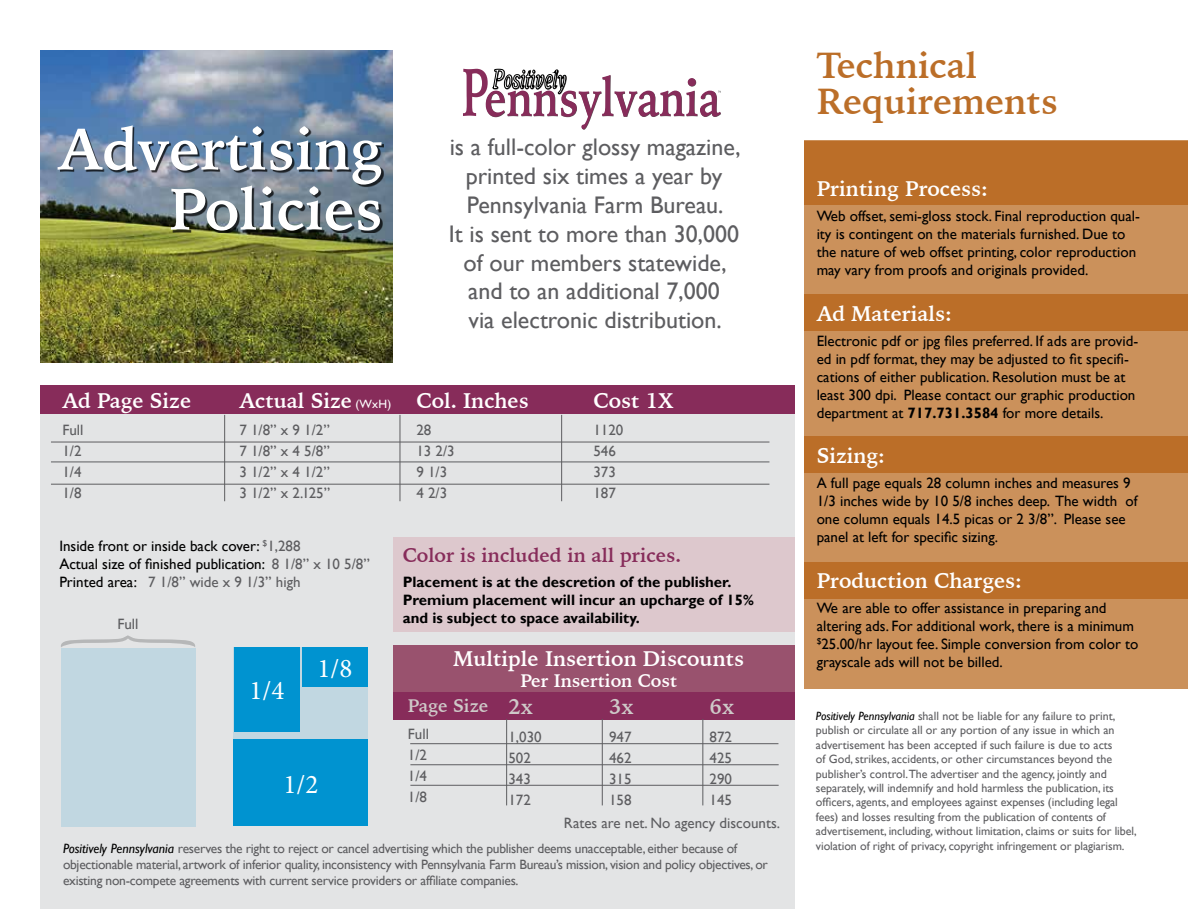
<style>
.page{position:relative;width:1188px;height:918px;background:#fff}
.page>*{position:absolute;margin:0;border:0;box-sizing:border-box;transform-origin:0 0}
.t1{font:700 58.5px/60px "Iowan Old Style BT";color:#fff;text-align:right}
.t2{font:700 36px/36px "Iowan Old Style BT";color:#bb6e28}
.t3{font:27px "Minion Pro";color:#fff}
.t4{font:24px/28.8px "Gill Sans";color:#5d5d60;text-align:center}
.t5{font:700 21px "Iowan Old Style BT";color:#fff}
.t6{font:700 21px "Iowan Old Style BT";color:#cec9c8}
.t7{font:700 19.5px "Iowan Old Style BT";color:#872c5a}
.t8{font:700 18px "Iowan Old Style BT";color:#fff}
.t9{font:700 18px "Iowan Old Style BT";color:#cec9c8}
.t10{font:15px/18px "Gill Sans";color:#000}
.t11{font:15px/21px "Gill Sans";color:#5d5d60}
.t12{font:700 15px/18px "Gill Sans";color:#000}
.t13{font:13.5px/16.2px "Gill Sans";letter-spacing:-.02em;color:#5d5d60}
.t14{font:12px/14.4px "Gill Sans";letter-spacing:-.005em;color:#5d5d60}
.s1{font-family:"Gill Sans";font-weight:400;font-size:12px}
.s2{color:#5d5d60}
.s3{font-style:italic;color:#000}
.s4{font-weight:700}
</style>
<div class="page">
<div style="left:804px;top:140px;width:384px;height:549px;background:#cb915b"></div>
<div style="left:804px;top:141px;width:384px;height:64px;background:#bb6e28"></div>
<div style="left:804px;top:294px;width:384px;height:36px;background:#bb6e28"></div>
<div style="left:804px;top:436px;width:384px;height:37px;background:#bb6e28"></div>
<div style="left:804px;top:562px;width:384px;height:36px;background:#bb6e28"></div>
<img style="left:41px;top:51px;width:352px;height:311px">
<div style="left:40px;top:414px;width:755px;height:495px;background:#e3e4e5"></div>
<div style="left:40px;top:386px;width:755px;height:28px;background:#872c5a"></div>
<div style="left:60px;top:127px;width:324px;height:106px;background:#000;opacity:.75"></div>
<div style="left:393px;top:538px;width:402px;height:94px;background:#ddc8cd"></div>
<div style="left:234px;top:647px;width:134px;height:179px;background:#c1d7e1"></div>
<div style="left:234px;top:739px;width:134px;height:87px;background:#0093d0"></div>
<div style="left:234px;top:647px;width:66px;height:85px;background:#0093d0"></div>
<div style="left:302px;top:647px;width:66px;height:40px;background:#0093d0"></div>
<div style="left:61px;top:648px;width:134px;height:178px;background:#c1d7e1"></div>
<svg style="left:61px;top:635px;width:134px;height:12px"></svg>
<hr style="left:51px;top:442px;width:718px;height:1px;background:#5d5d60">
<hr style="left:51px;top:462px;width:718px;height:1px;background:#5d5d60">
<hr style="left:51px;top:484px;width:718px;height:1px;background:#5d5d60">
<hr style="left:224px;top:415px;width:1px;height:86px;background:#5d5d60">
<hr style="left:400px;top:415px;width:1px;height:86px;background:#5d5d60">
<hr style="left:561px;top:415px;width:1px;height:86px;background:#5d5d60">
<div style="left:393px;top:692px;width:402px;height:28px;background:#872c5a"></div>
<div style="left:393px;top:645px;width:402px;height:47px;background:#99526e"></div>
<hr style="left:506px;top:719px;width:1px;height:86px;background:#5d5d60">
<hr style="left:602px;top:719px;width:1px;height:86px;background:#5d5d60">
<hr style="left:703px;top:719px;width:1px;height:86px;background:#5d5d60">
<hr style="left:410px;top:785px;width:369px;height:1px;background:#5d5d60">
<hr style="left:410px;top:743px;width:368px;height:1px;background:#5d5d60">
<hr style="left:410px;top:765px;width:369px;height:1px;background:#5d5d60">
<svg style="left:463px;top:68px;width:258px;height:62px"></svg>
<h1 class="t1" style="left:58px;top:119px;width:326px">Advertising<br>Policies</h1>
<h3 class="t4" style="left:449px;top:133px;width:293px">is a full-color glossy magazine, printed six times a year by<br>Pennsylvania Farm Bureau.<br>It is sent to more than 30,000 of our members statewide, and to an additional 7,000<br>via electronic distribution.</h3>
<h3 class="t5" style="left:62px;top:387px;width:130px">Ad Page Size</h3>
<p class="t11" style="left:62px;top:420px;width:23px">Full<br>1/2<br>1/4<br>1/8</p>
<h3 class="t5" style="left:239px;top:387px;width:153px">Actual Size <span class="s1">(WxH)</span></h3>
<p class="t11" style="left:239px;top:420px;width:92px;text-align:justify">7 1/8” x 9 1/2” 7 1/8” x 4 5/8” 3 1/2” x 4 1/2” 3 1/2” x 2.125”</p>
<h3 class="t5" style="left:416px;top:387px;width:114px">Col. Inches</h3>
<p class="t11" style="left:416px;top:420px;width:40px">28<br>13 2/3<br>9 1/3<br>4 2/3</p>
<h3 class="t5" style="left:593px;top:387px;width:82px">Cost 1X</h3>
<p class="t11" style="left:593px;top:420px;width:31px">1120<br>546<br>373<br>187</p>
<p class="t10" style="left:59px;top:537px;width:312px">Inside front or inside back cover: <sup>$</sup><span class="s2">1,288<br></span>Actual size of finished publication: <span class="s2">8 1/8” x 10 5/8”<br></span>Printed area: <span class="s2">7 1/8” wide x 9 1/3” high</span></p>
<p class="t11" style="left:117px;top:614px;width:23px">Full</p>
<h3 class="t3" style="left:250px;top:673px;width:36px">1/4</h3>
<h3 class="t3" style="left:318px;top:650px;width:36px">1/8</h3>
<h3 class="t3" style="left:283px;top:766px;width:36px">1/2</h3>
<h3 class="t7" style="left:403px;top:543px;width:280px">Color is included in all prices.</h3>
<p class="t12" style="left:403px;top:573px;width:353px">Placement is at the descretion of the publisher.<br>Premium placement will incur an upcharge of 15% and is subject to space availability.</p>
<h3 class="t5" style="left:454px;top:645px;width:292px">Multiple Insertion Discounts</h3>
<p class="t8" style="left:520px;top:670px;width:158px">Per Insertion Cost</p>
<p class="t9" style="left:408px;top:694px;width:82px">Page Size</p>
<p class="t11" style="left:408px;top:724px;width:23px">Full<br>1/2<br>1/4<br>1/8</p>
<h3 class="t6" style="left:508px;top:693px;width:26px">2x</h3>
<p class="t11" style="left:508px;top:726px;width:35px">1,030<br>502<br>343<br>172</p>
<h3 class="t6" style="left:609px;top:693px;width:26px">3x</h3>
<p class="t11" style="left:609px;top:726px;width:24px;text-align:justify">947<br>462<br>315<br>158</p>
<h3 class="t6" style="left:710px;top:693px;width:26px">6x</h3>
<p class="t11" style="left:710px;top:726px;width:24px;text-align:justify">872<br>425<br>290<br>145</p>
<p class="t11" style="left:564px;top:813px;width:218px">Rates are net. No agency discounts.</p>
<p class="t13" style="left:63px;top:840px;width:706px"><span class="s3">Positively Pennsylvania</span> reserves the right to reject or cancel advertising which the publisher deems unacceptable, either because of objectionable material, artwork of inferior quality, inconsistency with Pennsylvania Farm Bureau’s mission, vision and policy objectives, or existing non-compete agreements with current service providers or affiliate companies.</p>
<h2 class="t2" style="left:817px;top:47px;width:243px">Technical<br>Requirements</h2>
<h3 class="t5" style="left:817px;top:176px;width:172px">Printing Process:</h3>
<p class="t10" style="left:817px;top:207px;width:325px">Web offset, semi-gloss stock. Final reproduction qual&shy;ity is contingent on the materials furnished. Due to the nature of web offset printing, color reproduction may vary from proofs and originals provided.</p>
<h3 class="t5" style="left:817px;top:300px;width:136px">Ad Materials:</h3>
<p class="t10" style="left:817px;top:332px;width:323px">Electronic pdf or jpg files preferred. If ads are provid&shy;ed in pdf format, they may be adjusted to fit specifi&shy;cations of either publication. Resolution must be at least 300 dpi. Please contact our graphic production department at <span class="s4">717.731.3584</span> for more details.</p>
<h3 class="t5" style="left:817px;top:443px;width:69px">Sizing:</h3>
<p class="t10" style="left:817px;top:474px;width:322px">A full page equals 28 column inches and measures 9<br>1/3 inches wide by 10 5/8 inches deep. The width of one column equals 14.5 picas or 2 3/8”. Please see panel at left for specific sizing.</p>
<h3 class="t5" style="left:817px;top:567px;width:206px">Production Charges:</h3>
<p class="t10" style="left:817px;top:599px;width:323px">We are able to offer assistance in preparing and altering ads. For additional work, there is a minimum <sup>$</sup>25.00/hr layout fee. Simple conversion from color to grayscale ads will not be billed.</p>
<p class="t14" style="left:816px;top:709px;width:322px"><span class="s3">Positively Pennsylvania</span> shall not be liable for any failure to print, publish or circulate all or any portion of any issue in which an advertisement has been accepted if such failure is due to acts<br>of God, strikes, accidents, or other circumstances beyond the publisher’s control.The advertiser and the agency, jointly and separately, will indemnify and hold harmless the publication, its officers, agents, and employees against expenses (including legal fees) and losses resulting from the publication of contents of advertisement, including, without limitation, claims or suits for libel, violation of right of privacy, copyright infringement or plagiarism.</p>
</div>
